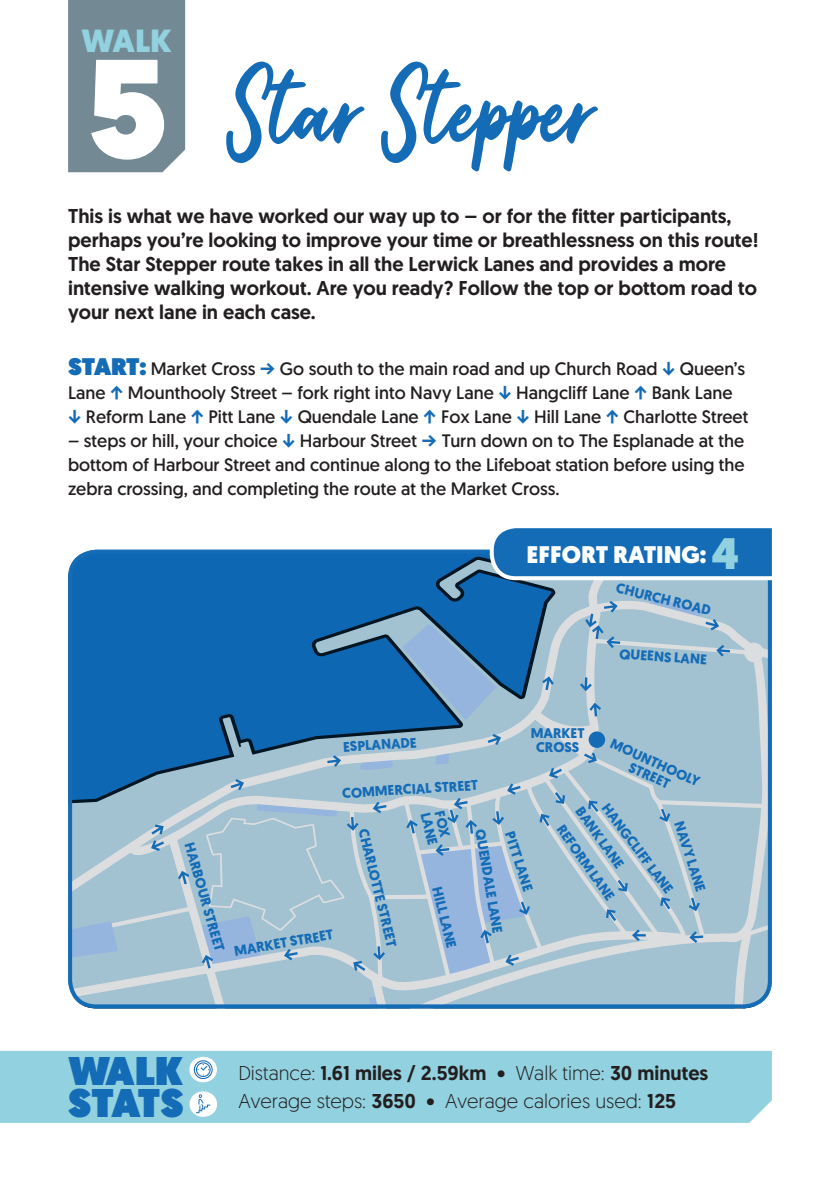
<style>
.page{position:relative;width:840px;height:1191px;background:#fff}
.page>*{position:absolute;margin:0;border:0;box-sizing:border-box;transform-origin:0 0}
.t1{font:900 140px "Geomanist";color:#fff}
.t2{font:104px "Candy Chicks";color:#156cb6}
.t3{font:900 40px "Geomanist";letter-spacing:.005em;color:#156cb6}
.t4{font:900 32px "Geomanist";color:#92d1df}
.t5{font:900 24px "Geomanist";color:#fff}
.t6{font:500 20px/24px "Geomanist";color:#231f20}
.t7{font:300 20px "Geomanist";color:#231f20}
.t8{font:18px/24px "Geomanist";color:#231f20}
.STREET_NAMES{font:700 14px "Geomanist";color:#156cb6}
.s1{font-weight:900;font-size:24px;color:#156cb6}
.s2{font-family:"Noway";font-weight:700;color:#156cb6}
.s3{font-size:44px;color:#92d1df}
.s4{font-weight:300}
.s5{font-weight:500}
</style>
<div class="page">
<div style="left:68px;top:0;width:117px;height:172px;background:#738a95"></div>
<div style="left:0;top:1051px;width:771px;height:72px;background:#92d1df"></div>
<svg style="left:189px;top:1056px;width:28px;height:60px"></svg>
<svg style="left:68px;top:549px;width:704px;height:460px;background:#73a2c5"></svg>
<svg style="left:487px;top:528px;width:285px;height:54px;background:#307cbd"></svg>
<svg style="left:589px;top:702px;width:11px;height:14px"></svg>
<svg style="left:649px;top:597px;width:69px;height:33px;background:#abc4d5"></svg>
<svg style="left:715px;top:645px;width:14px;height:11px"></svg>
<svg style="left:579px;top:677px;width:12px;height:14px"></svg>
<svg style="left:583px;top:752px;width:13px;height:11px"></svg>
<svg style="left:659px;top:808px;width:11px;height:14px"></svg>
<svg style="left:688px;top:897px;width:11px;height:14px"></svg>
<svg style="left:689px;top:931px;width:13px;height:12px"></svg>
<svg style="left:631px;top:929px;width:14px;height:12px"></svg>
<svg style="left:659px;top:897px;width:11px;height:12px"></svg>
<svg style="left:588px;top:800px;width:10px;height:12px"></svg>
<svg style="left:539px;top:813px;width:10px;height:13px"></svg>
<svg style="left:372px;top:801px;width:14px;height:12px"></svg>
<svg style="left:178px;top:870px;width:11px;height:14px"></svg>
<svg style="left:373px;top:946px;width:12px;height:14px"></svg>
<svg style="left:200px;top:804px;width:165px;height:167px;background:#a7c3d3"></svg>
<svg style="left:549px;top:768px;width:12px;height:10px"></svg>
<svg style="left:554px;top:792px;width:10px;height:12px"></svg>
<svg style="left:605px;top:909px;width:11px;height:12px"></svg>
<svg style="left:617px;top:880px;width:10px;height:11px"></svg>
<svg style="left:151px;top:840px;width:13px;height:11px"></svg>
<svg style="left:151px;top:824px;width:13px;height:10px"></svg>
<svg style="left:230px;top:779px;width:14px;height:11px"></svg>
<svg style="left:327px;top:755px;width:14px;height:12px"></svg>
<svg style="left:487px;top:734px;width:14px;height:11px"></svg>
<svg style="left:542px;top:676px;width:11px;height:14px"></svg>
<svg style="left:584px;top:601px;width:36px;height:47px;background:#a3bfd2"></svg>
<div style="left:588px;top:731px;width:16px;height:17px;background:#156cb6;border-radius:50%"></div>
<svg style="left:406px;top:783px;width:124px;height:199px;background:#a5c0d6"></svg>
<p class="t4" style="left:82px;top:19px;width:91px">WALK</p>
<p class="t1" style="left:87px;top:14px;width:81px">5</p>
<p class="t2" style="left:232px;top:34px;width:368px">Star Stepper</p>
<p class="t6" style="left:68px;top:204px;width:691px">This is what we have worked our way up to – or for the fitter participants, perhaps you’re looking to improve your time or breathlessness on this route!<br>The Star Stepper route takes in all the Lerwick Lanes and provides a more intensive walking workout. Are you ready? Follow the top or bottom road to your next lane in each case.</p>
<p class="t8" style="left:68px;top:356px;width:678px"><span class="s1">START:</span> Market Cross <span class="s2">→</span> Go south to the main road and up Church Road <span class="s2">↓</span> Queen’s<br>Lane <span class="s2">↑</span> Mounthooly Street – fork right into Navy Lane <span class="s2">↓</span> Hangcliff Lane <span class="s2">↑</span> Bank Lane</p>
<p class="t8" style="left:68px;top:404px;width:681px"><span class="s2">↓</span> Reform Lane <span class="s2">↑</span> Pitt Lane <span class="s2">↓</span> Quendale Lane <span class="s2">↑</span> Fox Lane <span class="s2">↓</span> Hill Lane <span class="s2">↑</span> Charlotte Street</p>
<p class="t8" style="left:68px;top:428px;width:677px;text-align:justify">– steps or hill, your choice <span class="s2">↓</span> Harbour Street <span class="s2">→</span> Turn down on to The Esplanade at the bottom of Harbour Street and continue along to the Lifeboat station before using the zebra crossing, and completing the route at the Market Cross.</p>
<p class="t5" style="left:526px;top:538px;width:214px">EFFORT RATING: <span class="s3">4</span></p>
<p class="STREET_NAMES" style="left:618px;top:578px;width:99px;rotate:14deg">CHURCH ROAD</p>
<p class="STREET_NAMES" style="left:620px;top:644px;width:89px;rotate:4deg">QUEENS LANE</p>
<p class="STREET_NAMES" style="left:198px;top:840px;width:114px;rotate:74deg">HARBOUR STREET</p>
<p class="STREET_NAMES" style="left:233px;top:942px;width:102px;rotate:-10deg">MARKET STREET</p>
<p class="STREET_NAMES" style="left:342px;top:737px;width:75px;rotate:-3deg">ESPLANADE</p>
<p class="STREET_NAMES" style="left:341px;top:783px;width:138px;rotate:-3deg">COMMERCIAL STREET</p>
<p class="STREET_NAMES" style="left:530px;top:723px;width:55px">MARKET</p>
<p class="STREET_NAMES" style="left:536px;top:737px;width:45px">CROSS</p>
<p class="STREET_NAMES" style="left:615px;top:733px;width:98px;rotate:25deg">MOUNTHOOLY</p>
<p class="STREET_NAMES" style="left:633px;top:757px;width:45px;rotate:25deg">STREET</p>
<p class="STREET_NAMES" style="left:434px;top:810px;width:34px;rotate:76deg">LANE</p>
<p class="STREET_NAMES" style="left:372px;top:826px;width:123px;rotate:76deg">CHARLOTTE STREET</p>
<p class="STREET_NAMES" style="left:489px;top:827px;width:107px;rotate:80deg">QUENDALE LANE</p>
<p class="STREET_NAMES" style="left:518px;top:829px;width:64px;rotate:72deg">PITT LANE</p>
<p class="STREET_NAMES" style="left:445px;top:885px;width:64px;rotate:76deg">HILL LANE</p>
<p class="STREET_NAMES" style="left:612px;top:799px;width:110px;rotate:53deg">HANGCLIFF LANE</p>
<p class="STREET_NAMES" style="left:586px;top:802px;width:74px;rotate:55deg">BANK LANE</p>
<p class="STREET_NAMES" style="left:687px;top:818px;width:75px;rotate:72deg">NAVY LANE</p>
<p class="STREET_NAMES" style="left:567px;top:820px;width:91px;rotate:55deg">REFORM LANE</p>
<p class="t3" style="left:68px;top:1044px;width:117px">WALK</p>
<p class="t3" style="left:68px;top:1076px;width:117px">STATS</p>
<p class="t6" style="left:238px;top:1061px;width:471px"><span class="s4">Distance:</span> 1.61 miles / 2.59km <span class="s4">• Walk time:</span> 30 minutes</p>
<p class="t7" style="left:238px;top:1088px;width:439px">Average steps: <span class="s5">3650</span> • Average calories used: <span class="s5">125</span></p>
</div>
